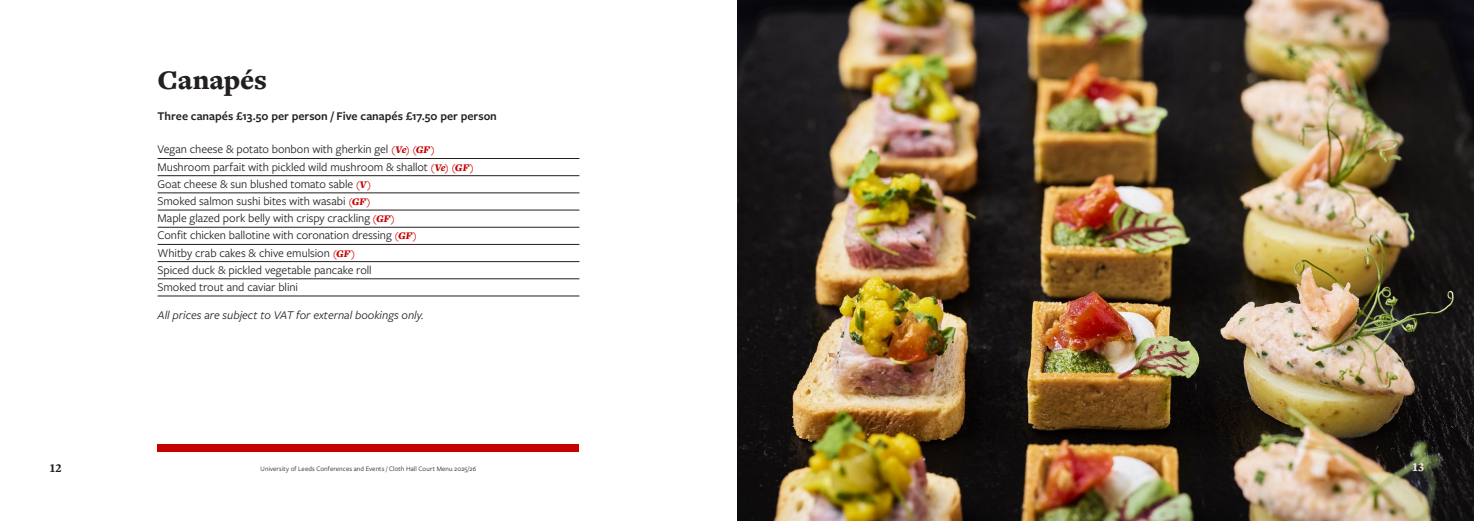
<style>
.page{position:relative;width:1474px;height:521px;background:#fff}
.page>*{position:absolute;margin:0;border:0;box-sizing:border-box;transform-origin:0 0}
.t1{font:900 28px "Freight Text Pro";letter-spacing:-.01em;color:#231f20}
.t2{font:12.25px "Freight Sans Pro";letter-spacing:-.005em;color:#231f20}
.t3{font:600 12.25px "Freight Sans Pro";color:#231f20}
.t4{font:italic 12.25px "Freight Sans Pro";color:#231f20}
.t5{font:900 12.25px "Freight Text Pro";color:#f6eee5}
.t6{font:900 12.25px "Freight Text Pro";color:#231f20}
.t7{font:7px "Freight Sans Pro";letter-spacing:.01em;color:#231f20}
.s1{font-family:"Freight Text Pro";font-weight:900;font-style:italic;font-size:10.5px;color:#c70000}
</style>
<div class="page">
<img style="left:737px;top:0;width:736px;height:521px">
<hr style="left:158px;top:158px;width:421px;height:1px;background:#231f20">
<hr style="left:158px;top:175px;width:421px;height:1px;background:#231f20">
<hr style="left:158px;top:193px;width:421px;height:1px;background:#231f20">
<hr style="left:158px;top:210px;width:421px;height:1px;background:#231f20">
<hr style="left:158px;top:227px;width:421px;height:1px;background:#231f20">
<hr style="left:158px;top:244px;width:421px;height:1px;background:#231f20">
<hr style="left:158px;top:261px;width:421px;height:1px;background:#231f20">
<hr style="left:158px;top:279px;width:421px;height:1px;background:#231f20">
<hr style="left:158px;top:296px;width:421px;height:1px;background:#231f20">
<div style="left:158px;top:444px;width:421px;height:7px;background:#c70000"></div>
<p class="t6" style="left:50px;top:459px;width:14px">12</p>
<p class="t1" style="left:158px;top:61px;width:111px">Canapés</p>
<p class="t3" style="left:158px;top:108px;width:341px">Three canapés £13.50 per person / Five canapés £17.50 per person</p>
<p class="t2" style="left:158px;top:141px;width:279px">Vegan cheese &amp; potato bonbon with gherkin gel <span class="s1">(Ve) (GF)</span></p>
<p class="t2" style="left:158px;top:158px;width:318px">Mushroom parfait with pickled wild mushroom &amp; shallot <span class="s1">(Ve) (GF)</span></p>
<p class="t2" style="left:158px;top:176px;width:215px">Goat cheese &amp; sun blushed tomato sable <span class="s1">(V)</span></p>
<p class="t2" style="left:158px;top:193px;width:215px">Smoked salmon sushi bites with wasabi <span class="s1">(GF)</span></p>
<p class="t2" style="left:158px;top:210px;width:239px">Maple glazed pork belly with crispy crackling <span class="s1">(GF)</span></p>
<p class="t2" style="left:158px;top:227px;width:261px">Confit chicken ballotine with coronation dressing <span class="s1">(GF)</span></p>
<p class="t2" style="left:158px;top:244px;width:199px">Whitby crab cakes &amp; chive emulsion <span class="s1">(GF)</span></p>
<p class="t2" style="left:158px;top:261px;width:216px">Spiced duck &amp; pickled vegetable pancake roll</p>
<p class="t2" style="left:158px;top:279px;width:142px">Smoked trout and caviar blini</p>
<p class="t4" style="left:158px;top:307px;width:268px">All prices are subject to VAT for external bookings only.</p>
<p class="t7" style="left:261px;top:464px;width:217px">University of Leeds Conferences and Events / Cloth Hall Court Menu 2025/26</p>
<p class="t5" style="left:1412px;top:459px;width:14px">13</p>
</div>
